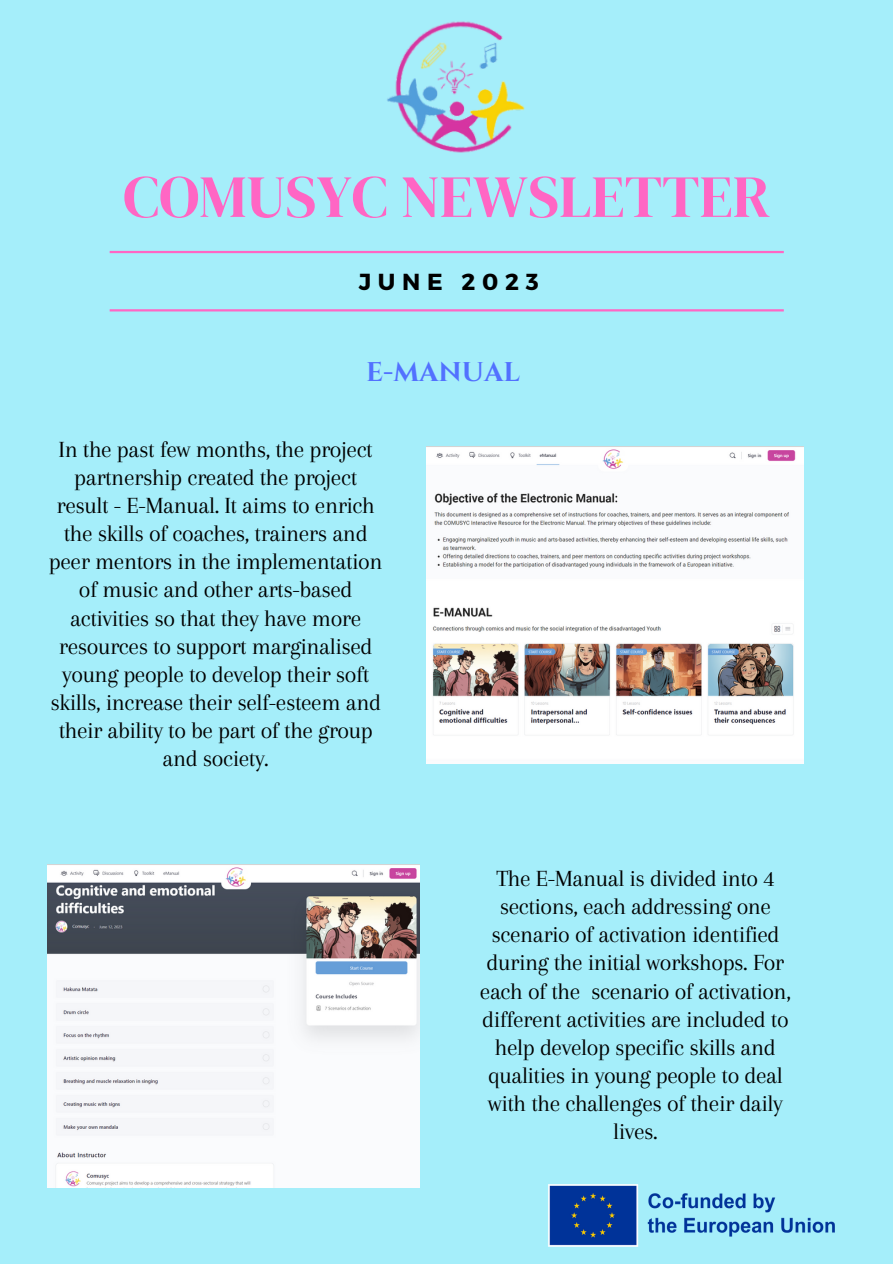
<style>
.page{position:relative;width:893px;height:1264px;background:#fff}
.page>*{position:absolute;margin:0;border:0;box-sizing:border-box;transform-origin:0 0}
.t1{font:59.7px "DM Serif Display";color:#ff66c4}
.t2{font:700 27px "Cinzel";color:#5271ff}
.t3{font:24px/28.2px "Arapey";letter-spacing:-.02em;color:#000;text-align:center}
.t4{font:700 23.1px "Montserrat";letter-spacing:.29em;color:#000}
</style>
<div class="page">
<div style="left:0;top:0;width:892px;height:1263px;background:#a5eefa"></div>
<img style="left:387px;top:21px;width:138px;height:132px">
<hr style="left:110px;top:251px;width:673px;height:2px;background:#ff66c4">
<hr style="left:110px;top:309px;width:673px;height:2px;background:#ff66c4">
<img style="left:426px;top:447px;width:377px;height:316px">
<img style="left:47px;top:864px;width:372px;height:323px">
<img style="left:548px;top:1184px;width:287px;height:63px">
<p class="t1" style="left:123px;top:155px;width:648px">COMUSYC NEWSLETTER</p>
<p class="t4" style="left:359px;top:267px;width:181px">JUNE 2023</p>
<p class="t2" style="left:366px;top:355px;width:155px">E-MANUAL</p>
<p class="t3" style="left:49px;top:435px;width:335px">In the past few months, the project partnership created the project result - E-Manual. It aims to enrich the skills of coaches, trainers and peer mentors in the implementation of music and other arts-based activities so that they have more resources to support marginalised young people to develop their soft skills, increase their self-esteem and their ability to be part of the group and society.</p>
<h1 class="t3" style="left:480px;top:864px;width:312px">The E-Manual is divided into 4 sections, each addressing one scenario of activation identified during the initial workshops. For each of the scenario of activation, different activities are included to help develop specific skills and qualities in young people to deal with the challenges of their daily lives.</h1>
</div>
